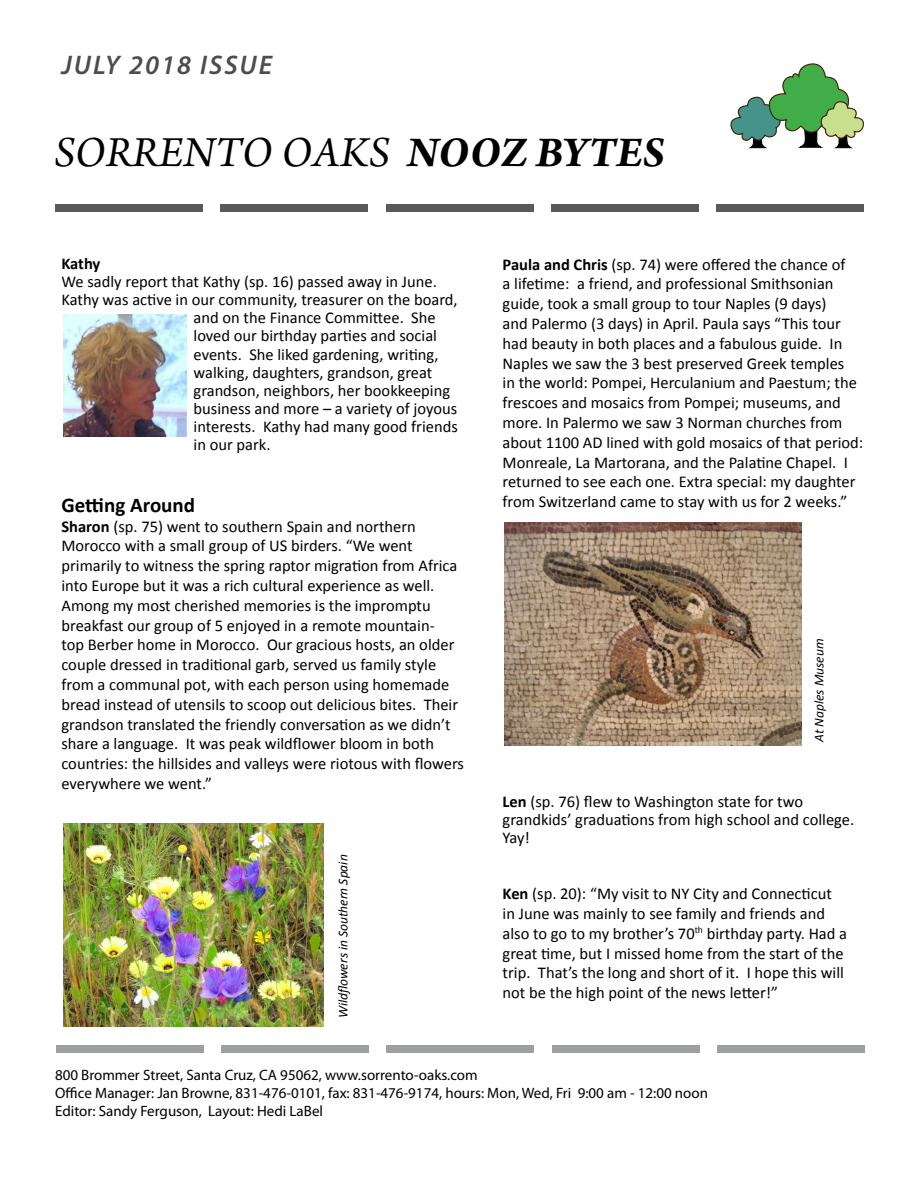
<style>
.page{position:relative;width:918px;height:1188px;background:#fff}
.page>*{position:absolute;margin:0;border:0;box-sizing:border-box;transform-origin:0 0}
.t1{font:italic 45px "Arno Pro";letter-spacing:.005em;color:#000}
.t2{font:italic 600 27px "Myriad Pro";letter-spacing:.075em;color:#4d4d4d}
.t3{font:700 21px "Calibri";color:#000}
.t4{font:16.5px/19.8px "Calibri";color:#000}
.t5{font:700 16.5px "Calibri";letter-spacing:-.01em;color:#000}
.t6{font:15px/18px "Myriad Pro";color:#000}
.t7{font:italic 13.5px "Calibri";color:#000}
.s1{font-weight:700}
</style>
<div class="page">
<svg style="left:730px;top:63px;width:134px;height:85px"></svg>
<div style="left:55px;top:204px;width:148px;height:8px;background:#58595b"></div>
<div style="left:386px;top:204px;width:148px;height:8px;background:#58595b"></div>
<div style="left:220px;top:204px;width:148px;height:8px;background:#58595b"></div>
<div style="left:551px;top:204px;width:148px;height:8px;background:#58595b"></div>
<div style="left:717px;top:204px;width:147px;height:8px;background:#58595b"></div>
<div style="left:56px;top:1045px;width:148px;height:8px;background:#9d9fa2"></div>
<div style="left:387px;top:1045px;width:147px;height:8px;background:#9d9fa2"></div>
<div style="left:221px;top:1045px;width:148px;height:8px;background:#9d9fa2"></div>
<div style="left:552px;top:1045px;width:148px;height:8px;background:#9d9fa2"></div>
<div style="left:717px;top:1045px;width:148px;height:8px;background:#9d9fa2"></div>
<img style="left:63px;top:824px;width:261px;height:202px">
<img style="left:504px;top:523px;width:297px;height:222px">
<img style="left:64px;top:314px;width:122px;height:123px">
<h2 class="t2" style="left:62px;top:48px;width:212px">JULY 2018 ISSUE</h2>
<h1 class="t1" style="left:54px;top:126px;width:612px">SORRENTO OAKS <span class="s1">NOOZ BYTES</span></h1>
<p class="t5" style="left:62px;top:253px;width:40px">Kathy</p>
<p class="t4" style="left:62px;top:272px;width:377px">We sadly report that Kathy (sp. 16) passed away in June.</p>
<p class="t4" style="left:62px;top:290px;width:398px">Kathy was active in our community, treasurer on the board,</p>
<p class="t4" style="left:194px;top:308px;width:244px">and on the Finance Committee. She</p>
<p class="t4" style="left:194px;top:326px;width:245px">loved our birthday parties and social</p>
<p class="t4" style="left:194px;top:344px;width:247px">events. She liked gardening, writing,</p>
<p class="t4" style="left:194px;top:362px;width:240px">walking, daughters, grandson, great</p>
<p class="t4" style="left:194px;top:381px;width:258px">grandson, neighbors, her bookkeeping</p>
<p class="t4" style="left:194px;top:399px;width:265px">business and more – a variety of joyous</p>
<p class="t4" style="left:194px;top:417px;width:266px">interests. Kathy had many good friends</p>
<p class="t4" style="left:194px;top:435px;width:79px">in our park.</p>
<p class="t3" style="left:62px;top:491px;width:135px">Getting Around</p>
<p class="t4" style="left:61px;top:516px;width:404px"><span class="s1">Sharon</span> (sp. 75) went to southern Spain and northern Morocco with a small group of US birders. “We went primarily to witness the spring raptor migration from Africa into Europe but it was a rich cultural experience as well.<br>Among my most cherished memories is the impromptu breakfast our group of 5 enjoyed in a remote mountain-<br>top Berber home in Morocco. Our gracious hosts, an older couple dressed in traditional garb, served us family style from a communal pot, with each person using homemade bread instead of utensils to scoop out delicious bites. Their grandson translated the friendly conversation as we didn’t share a language. It was peak wildflower bloom in both countries: the hillsides and valleys were riotous with flowers everywhere we went.”</p>
<p class="t7" style="left:334px;top:1018px;width:165px;rotate:-90deg">Wildflowers in Southern Spain</p>
<p class="t4" style="left:503px;top:254px;width:362px"><span class="s1">Paula and Chris</span> (sp. 74) were offered the chance of<br>a lifetime: a friend, and professional Smithsonian guide, took a small group to tour Naples (9 days)<br>and Palermo (3 days) in April. Paula says “This tour had beauty in both places and a fabulous guide. In Naples we saw the 3 best preserved Greek temples<br>in the world: Pompei, Herculanium and Paestum; the frescoes and mosaics from Pompei; museums, and more. In Palermo we saw 3 Norman churches from about 1100 AD lined with gold mosaics of that period:<br>Monreale, La Martorana, and the Palatine Chapel. I returned to see each one. Extra special: my daughter from Switzerland came to stay with us for 2 weeks.”</p>
<p class="t7" style="left:810px;top:742px;width:105px;rotate:-90deg">At Naples Museum</p>
<p class="t4" style="left:503px;top:792px;width:353px;line-height:18.1px"><span class="s1">Len</span> (sp. 76) flew to Washington state for two grandkids’ graduations from high school and college.<br>Yay!</p>
<p class="t4" style="left:503px;top:884px;width:346px"><span class="s1">Ken</span> (sp. 20): “My visit to NY City and Connecticut in June was mainly to see family and friends and also to go to my brother’s 70<sup>th</sup> birthday party. Had a great time, but I missed home from the start of the trip. That’s the long and short of it. I hope this will not be the high point of the news letter!”</p>
<p class="t6" style="left:55px;top:1065px;width:655px">800 Brommer Street, Santa Cruz, CA 95062, www.sorrento-oaks.com<br>Office Manager: Jan Browne, 831-476-0101, fax: 831-476-9174, hours: Mon, Wed, Fri 9:00 am - 12:00 noon<br>Editor: Sandy Ferguson, Layout: Hedi LaBel</p>
</div>
